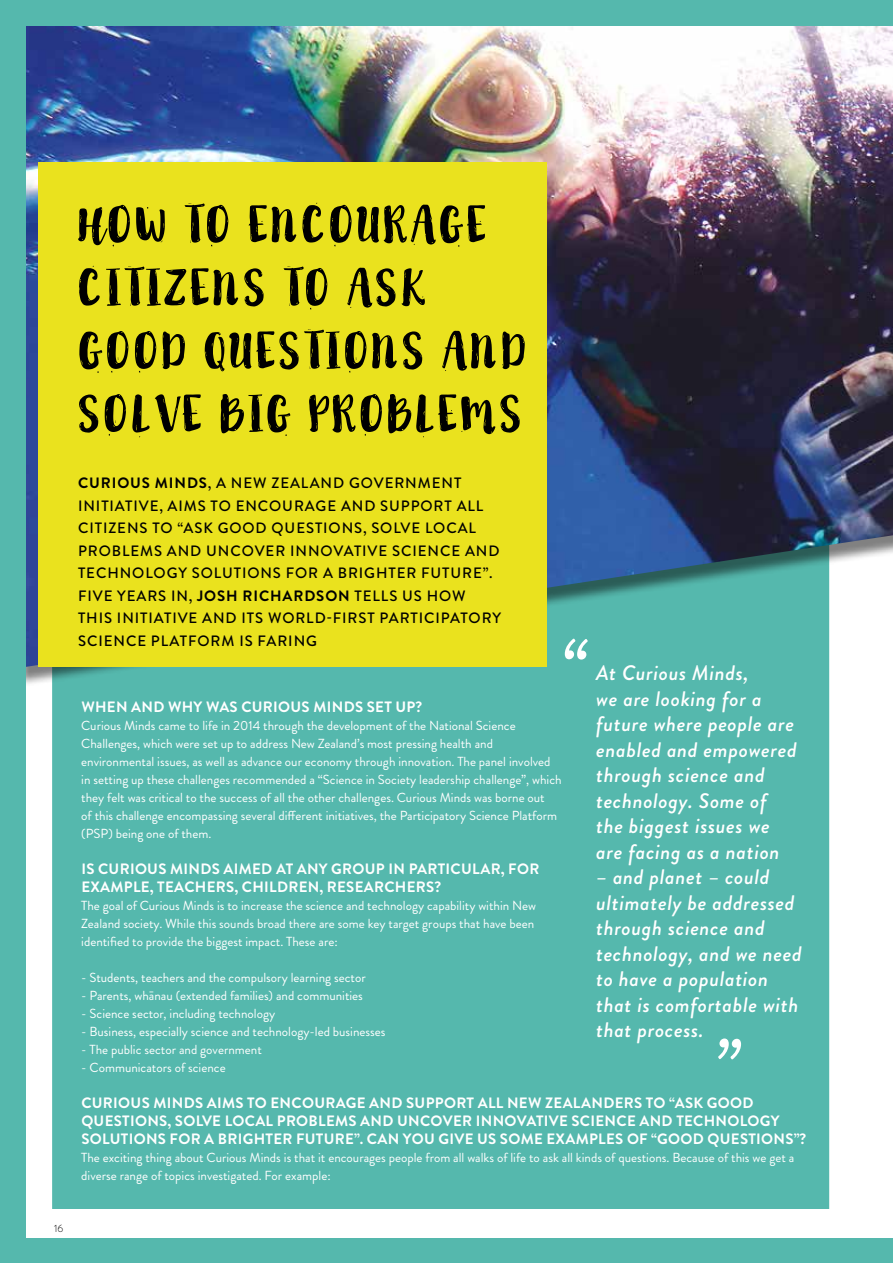
<style>
.page{position:relative;width:893px;height:1263px;background:#fff}
.page>*{position:absolute;margin:0;border:0;box-sizing:border-box;transform-origin:0 0}
.t1{font:52.5px/63px "Abigail";color:#000}
.t2{font:italic 500 21px/25.5px "Brandon Grotesque";letter-spacing:.03em;color:#fff}
.t3{font:700 15px/18px "Brandon Grotesque";letter-spacing:.02em;color:#fff}
.t4{font:500 15px/22.5px "Brandon Grotesque";letter-spacing:.06em;color:#000}
.t5{font:13.2px/18px "Brandon Grotesque";color:#fff}
.t6{font:300 10.5px "Brandon Grotesque";color:#000}
.s1{font-weight:700}
</style>
<div class="page">
<div style="left:52px;top:687px;width:777px;height:522px;background:#55b8ad"></div>
<div style="left:14px;top:0;width:879px;height:687px;background:#000;opacity:.5"></div>
<img style="left:25px;top:26px;width:868px;height:643px">
<div style="left:38px;top:162px;width:509px;height:504px;background:#eae21e"></div>
<div style="left:0;top:0;width:893px;height:26px;background:#55b8ad"></div>
<div style="left:0;top:1239px;width:893px;height:24px;background:#55b8ad"></div>
<div style="left:0;top:0;width:25px;height:1263px;background:#55b8ad"></div>
<svg style="left:565px;top:638px;width:23px;height:22px"></svg>
<svg style="left:718px;top:1038px;width:23px;height:21px"></svg>
<h1 class="t1" style="left:78px;top:198px;width:452px">HOW TO ENCOURAGE<br>CITIZENS TO ASK<br>GOOD QUESTIONS AND<br>SOLVE BIG PROBLEMS</h1>
<p class="t4" style="left:78px;top:472px;width:425px"><span class="s1">CURIOUS MINDS</span>, A NEW ZEALAND GOVERNMENT INITIATIVE, AIMS TO ENCOURAGE AND SUPPORT ALL CITIZENS TO “ASK GOOD QUESTIONS, SOLVE LOCAL PROBLEMS AND UNCOVER INNOVATIVE SCIENCE AND TECHNOLOGY SOLUTIONS FOR A BRIGHTER FUTURE”.<br>FIVE YEARS IN, <span class="s1">JOSH RICHARDSON</span> TELLS US HOW THIS INITIATIVE AND ITS WORLD-FIRST PARTICIPATORY SCIENCE PLATFORM IS FARING</p>
<h2 class="t2" style="left:596px;top:661px;width:202px">At Curious Minds,<br>we are looking for a future where people are enabled and empowered through science and technology. Some of the biggest issues we are facing as a nation</h2>
<h2 class="t2" style="left:596px;top:865px;width:207px">– and planet – could ultimately be addressed through science and technology, and we need to have a population that is comfortable with that process.</h2>
<p class="t3" style="left:81px;top:698px;width:343px">WHEN AND WHY WAS CURIOUS MINDS SET UP?</p>
<p class="t5" style="left:81px;top:717px;width:482px">Curious Minds came to life in 2014 through the development of the National Science Challenges, which were set up to address New Zealand’s most pressing health and environmental issues, as well as advance our economy through innovation. The panel involved in setting up these challenges recommended a “Science in Society leadership challenge”, which they felt was critical to the success of all the other challenges. Curious Minds was borne out<br>of this challenge encompassing several different initiatives, the Participatory Science Platform (PSP) being one of them.</p>
<p class="t3" style="left:81px;top:860px;width:459px">IS CURIOUS MINDS AIMED AT ANY GROUP IN PARTICULAR, FOR<br>EXAMPLE, TEACHERS, CHILDREN, RESEARCHERS?</p>
<p class="t5" style="left:81px;top:897px;width:456px">The goal of Curious Minds is to increase the science and technology capability within New<br>Zealand society. While this sounds broad there are some key target groups that have been identified to provide the biggest impact. These are:</p>
<p class="t5" style="left:81px;top:969px;width:286px">- Students, teachers and the compulsory learning sector</p>
<p class="t5" style="left:81px;top:987px;width:283px">- Parents, whānau (extended families) and communities</p>
<p class="t5" style="left:81px;top:1005px;width:195px">- Science sector, including technology</p>
<p class="t5" style="left:81px;top:1023px;width:306px">- Business, especially science and technology-led businesses</p>
<p class="t5" style="left:81px;top:1041px;width:182px">- The public sector and government</p>
<p class="t5" style="left:81px;top:1059px;width:146px">- Communicators of science</p>
<p class="t3" style="left:81px;top:1094px;width:726px">CURIOUS MINDS AIMS TO ENCOURAGE AND SUPPORT ALL NEW ZEALANDERS TO “ASK GOOD<br>QUESTIONS, SOLVE LOCAL PROBLEMS AND UNCOVER INNOVATIVE SCIENCE AND TECHNOLOGY<br>SOLUTIONS FOR A BRIGHTER FUTURE”. CAN YOU GIVE US SOME EXAMPLES OF “GOOD QUESTIONS”?</p>
<p class="t5" style="left:81px;top:1149px;width:715px">The exciting thing about Curious Minds is that it encourages people from all walks of life to ask all kinds of questions. Because of this we get a diverse range of topics investigated. For example:</p>
<p class="t6" style="left:54px;top:1221px;width:11px">16</p>
</div>
